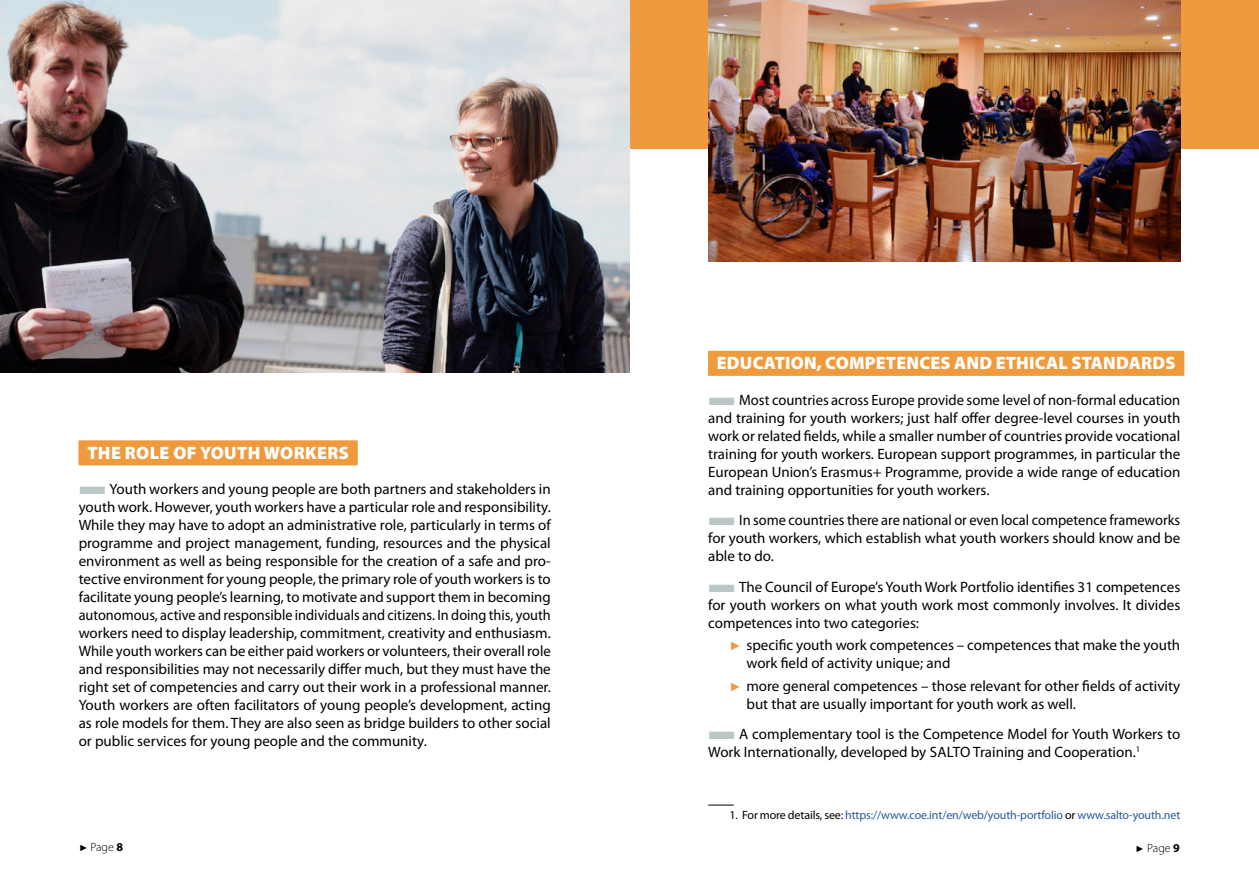
<style>
.page{position:relative;width:1259px;height:893px;background:#fff}
.page>*{position:absolute;margin:0;border:0;box-sizing:border-box;transform-origin:0 0}
.t1{font:900 18px "Myriad Pro";letter-spacing:.01em;color:#fff}
.t2{font:15px/18px "Myriad Pro";color:#000;text-align:justify}
.t3{font:15px/18px "Myriad Pro";color:#000;text-align:justify;scale:.96 1}
.t4{font:12px "Myriad Pro";letter-spacing:-.01em;color:#275b9b}
.t5{font:300 12px "Myriad Pro";color:#000}
.s1{color:#bac7c6}
.s2{font-family:"Arial";font-size:12px;color:#ef9a3c}
.s3{color:#000}
.s4{font-family:"Arial";font-weight:400;font-size:9px}
.s5{font-weight:700}
</style>
<div class="page">
<div style="left:629px;top:0;width:630px;height:149px;background:#ef9a3c"></div>
<div style="left:79px;top:441px;width:278px;height:24px;background:#ef9a3c"></div>
<div style="left:79px;top:440px;width:278px;height:24px;background:#ef9a3c"></div>
<div style="left:708px;top:352px;width:476px;height:24px;background:#f0a653"></div>
<div style="left:708px;top:351px;width:476px;height:24px;background:#ef9a3c"></div>
<svg style="left:708px;top:805px;width:25px;height:1px"></svg>
<img style="left:0;top:0;width:629px;height:372px">
<img style="left:708px;top:0;width:472px;height:262px">
<p class="t1" style="left:87px;top:441px;width:263px">THE ROLE OF YOUTH WORKERS</p>
<p class="t2" style="left:79px;top:480px;width:474px"><span class="s1">■</span>Youth workers and young people are both partners and stakeholders in youth work. However, youth workers have a particular role and responsibility.<br>While they may have to adopt an administrative role, particularly in terms of programme and project management, funding, resources and the physical environment as well as being responsible for the creation of a safe and pro&shy;tective environment for young people, the primary role of youth workers is to facilitate young people’s learning, to motivate and support them in becoming autonomous, active and responsible individuals and citizens. In doing this, youth workers need to display leadership, commitment, creativity and enthusiasm.<br>While youth workers can be either paid workers or volunteers, their overall role and responsibilities may not necessarily differ much, but they must have the right set of competencies and carry out their work in a professional manner.<br>Youth workers are often facilitators of young people’s development, acting as role models for them. They are also seen as bridge builders to other social or public services for young people and the community.</p>
<p class="t1" style="left:717px;top:351px;width:460px">EDUCATION, COMPETENCES AND ETHICAL STANDARDS</p>
<p class="t2" style="left:708px;top:390px;width:474px"><span class="s1">■</span>Most countries across Europe provide some level of non-formal education and training for youth workers; just half offer degree-level courses in youth work or related fields, while a smaller number of countries provide vocational training for youth workers. European support programmes, in particular the European Union’s Erasmus+ Programme, provide a wide range of education and training opportunities for youth workers.</p>
<p class="t3" style="left:708px;top:511px;width:493px"><span class="s1">■</span>In some countries there are national or even local competence frameworks for youth workers, which establish what youth workers should know and be able to do.</p>
<p class="t2" style="left:708px;top:578px;width:473px"><span class="s1">■</span>The Council of Europe’s Youth Work Portfolio identifies 31 competences for youth workers on what youth work most commonly involves. It divides competences into two categories:</p>
<p class="t2" style="left:746px;top:636px;width:435px;text-indent:-17px"><span class="s2">►</span> specific youth work competences – competences that make the youth work field of activity unique; and</p>
<p class="t2" style="left:746px;top:676px;width:435px;text-indent:-17px"><span class="s2">►</span> more general competences – those relevant for other fields of activity but that are usually important for youth work as well.</p>
<p class="t2" style="left:708px;top:725px;width:473px"><span class="s1">■</span>A complementary tool is the Competence Model for Youth Workers to<br>Work Internationally, developed by SALTO Training and Cooperation.<sup>1</sup></p>
<p class="t4" style="left:729px;top:807px;width:452px"><span class="s3">1. For more details, see:</span> https://www.coe.int/en/web/youth-portfolio <span class="s3">or</span> www.salto-youth.net</p>
<p class="t5" style="left:79px;top:840px;width:45px"><span class="s4">►</span> Page <span class="s5">8</span></p>
<p class="t5" style="left:1135px;top:841px;width:46px"><span class="s4">►</span> Page <span class="s5">9</span></p>
</div>
